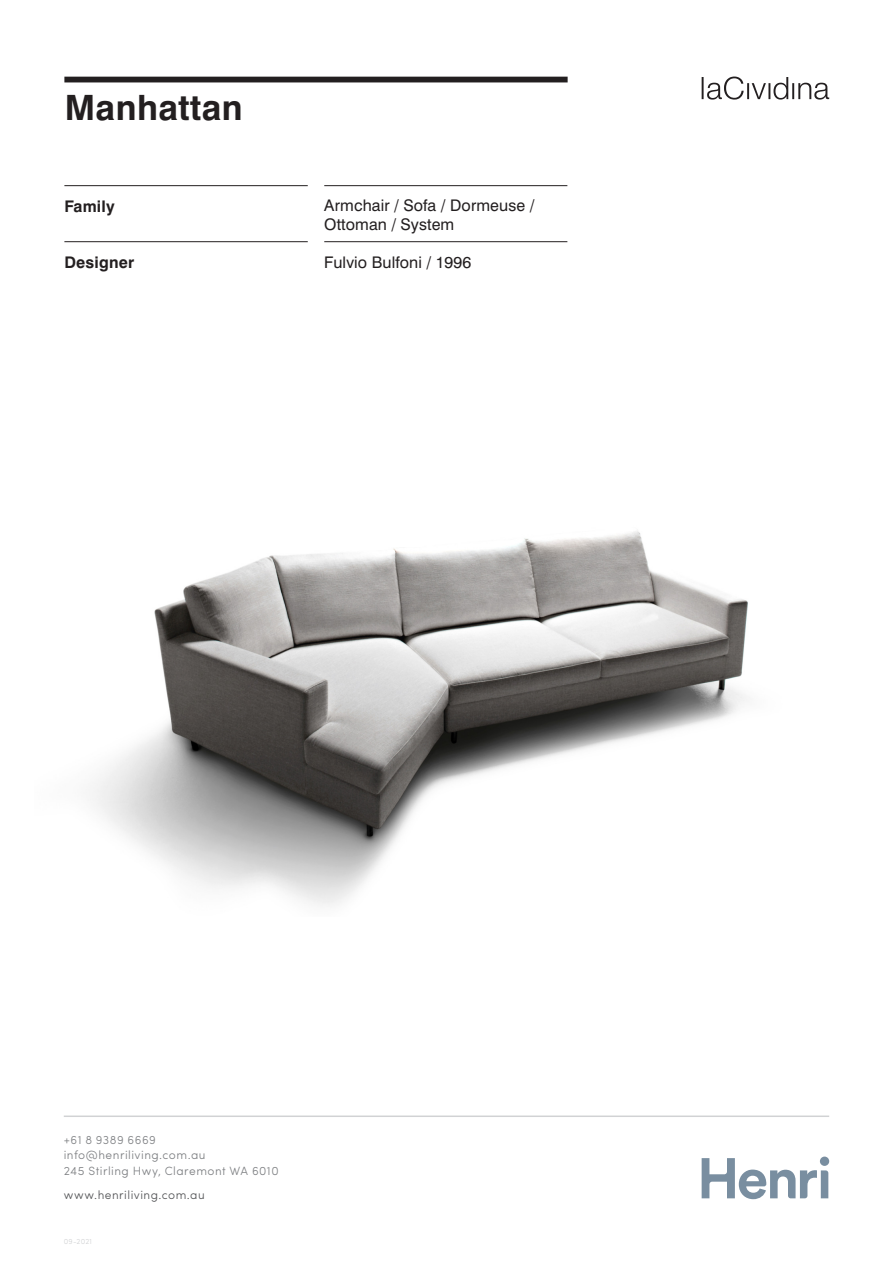
<style>
.page{position:relative;width:893px;height:1263px;background:#fff}
.page>*{position:absolute;margin:0;border:0;box-sizing:border-box;transform-origin:0 0}
.t1{font:700 34.95px "Swiss 721 BT";letter-spacing:.015em;color:#231f20}
.t2{font:16.05px/19.2px "Swiss 721 BT";letter-spacing:.005em;color:#231f20}
.t3{font:700 16.05px "Swiss 721 BT";letter-spacing:.015em;color:#231f20}
.t4{font:300 12px/15.8px "Sofia Pro";letter-spacing:.04em;color:#808285}
.t5{font:300 12px "Sofia Pro";letter-spacing:.04em;color:#57585a}
.t6{font:300 7.5px "Sofia Pro";letter-spacing:.02em;color:#d1d2d4}
</style>
<div class="page">
<div style="left:64px;top:77px;width:504px;height:5px;background:#231f20"></div>
<hr style="left:64px;top:185px;width:244px;height:1px;background:#231f20">
<hr style="left:64px;top:241px;width:244px;height:1px;background:#231f20">
<hr style="left:324px;top:185px;width:243px;height:1px;background:#231f20">
<hr style="left:324px;top:241px;width:243px;height:1px;background:#231f20">
<img style="left:90px;top:531px;width:658px;height:375px">
<hr style="left:64px;top:1115px;width:765px;height:2px;background:#d1d2d4">
<svg style="left:702px;top:1158px;width:126px;height:41px"></svg>
<div style="left:820px;top:1156px;width:9px;height:10px;background:#798ea0;border-radius:50%"></div>
<svg style="left:702px;top:77px;width:127px;height:23px"></svg>
<h1 class="t1" style="left:65px;top:94px;width:179px">Manhattan</h1>
<h2 class="t3" style="left:64px;top:200px;width:52px">Family</h2>
<h2 class="t2" style="left:324px;top:197px;width:212px">Armchair / Sofa Dormeuse /</h2>
<h2 class="t2" style="left:324px;top:197px;width:132px;text-indent:117px">/<br>Ottoman / System</h2>
<h2 class="t2" style="left:426px;top:254px;width:6px">/</h2>
<h2 class="t3" style="left:64px;top:256px;width:72px">Designer</h2>
<h2 class="t2" style="left:324px;top:254px;width:148px">Fulvio Bulfoni 1996</h2>
<p class="t4" style="left:64px;top:1131px;width:216px">+61 8 9389 6669 info@henriliving.com.au<br>245 Stirling Hwy, Claremont WA 6010</p>
<p class="t5" style="left:64px;top:1186px;width:143px">www.henriliving.com.au</p>
<p class="t6" style="left:64px;top:1236px;width:30px">09-2021</p>
</div>
